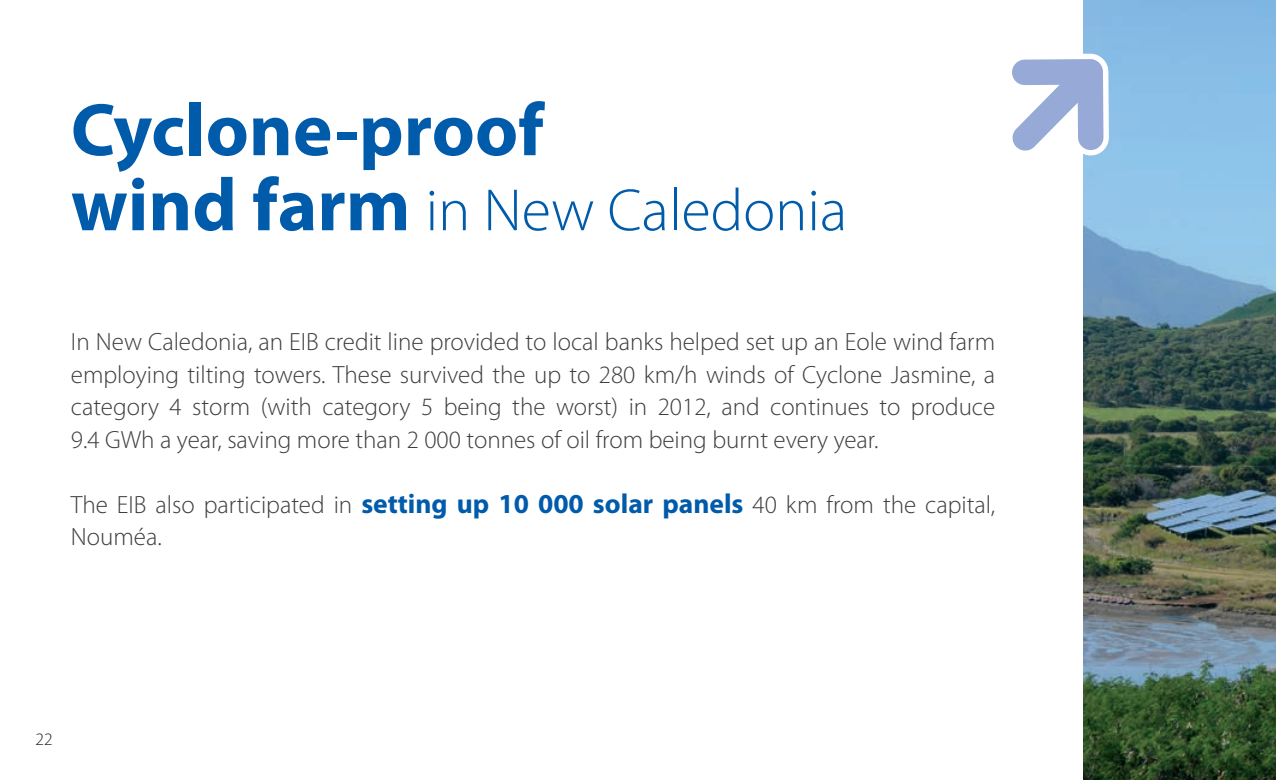
<style>
.page{position:relative;width:1276px;height:780px;background:#fff}
.page>*{position:absolute;margin:0;border:0;box-sizing:border-box;transform-origin:0 0}
.t1{font:700 75px "Myriad Pro";color:#015bab}
.t2{font:300 60px "Myriad Pro";color:#015bab}
.t3{font:300 25px/32.5px "Myriad Pro";color:#3e3e3f;text-align:justify}
.t4{font:300 17.5px "Myriad Pro";color:#231f20}
.s1{font-weight:700;font-size:75px}
.s2{font-weight:700;font-size:27.5px;color:#015bab}
</style>
<div class="page">
<img style="left:1083px;top:0;width:193px;height:780px">
<svg style="left:1012px;top:52px;width:99px;height:728px"></svg>
<h1 class="t1" style="left:71px;top:88px;width:474px">Cyclone-proof</h1>
<h2 class="t2" style="left:71px;top:177px;width:778px"><span class="s1">wind farm</span> in New Caledonia</h2>
<p class="t3" style="left:71px;top:326px;width:926px">In New Caledonia, an EIB credit line provided to local banks helped set up an Eole wind farm employing tilting towers. These survived the up to 280 km/h winds of Cyclone Jasmine, a category 4 storm (with category 5 being the worst) in 2012, and continues to produce 9.4 GWh a year, saving more than 2 000 tonnes of oil from being burnt every year.</p>
<p class="t3" style="left:71px;top:488px;width:926px">The EIB also participated in <span class="s2">setting up 10 000 solar panels</span> 40 km from the capital,<br>Nouméa.</p>
<p class="t4" style="left:35px;top:729px;width:19px">22</p>
</div>
